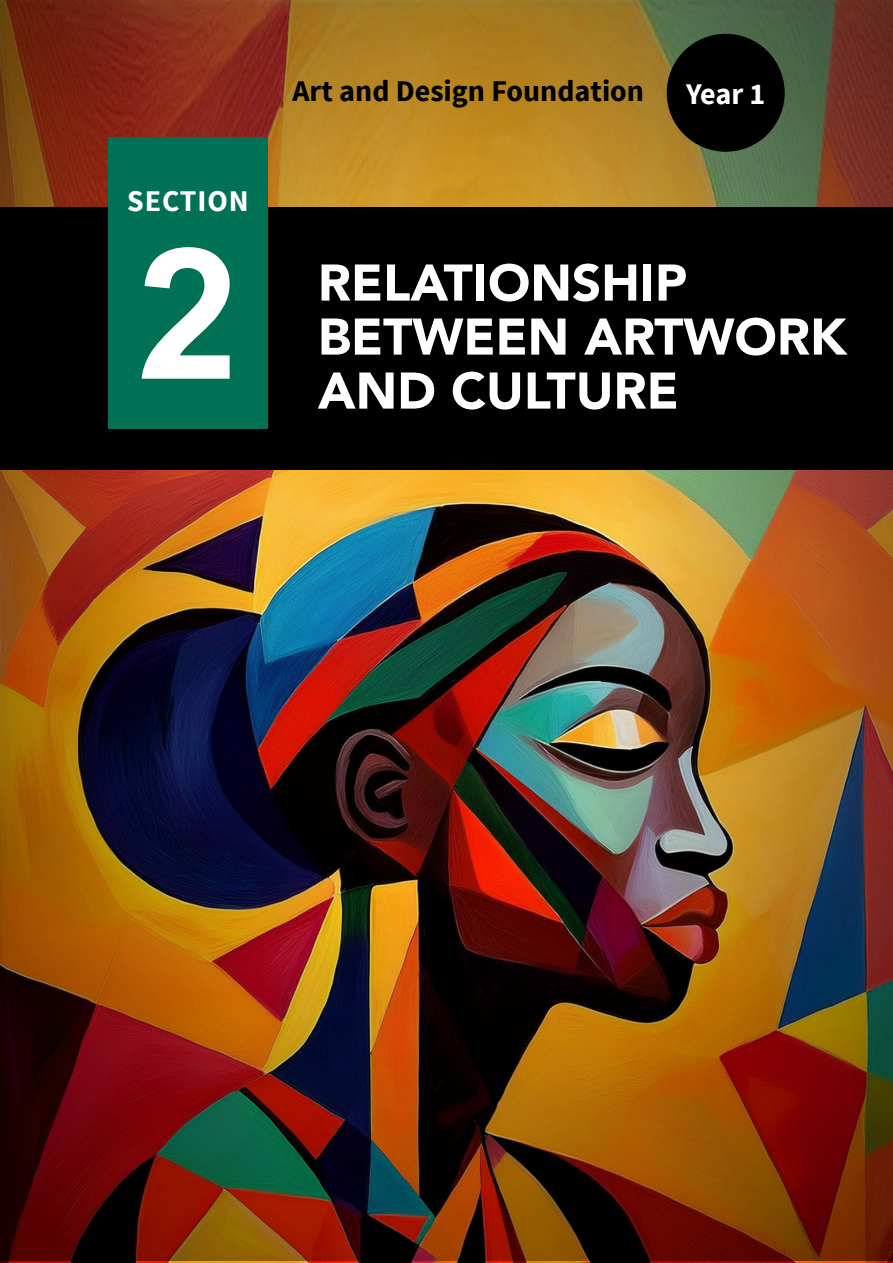
<style>
.page{position:relative;width:893px;height:1263px;background:#fff}
.page>*{position:absolute;margin:0;border:0;box-sizing:border-box;transform-origin:0 0}
.Section_Number{font:700 183px "Arial";color:#fff}
.SECTION_NAME{font:900 51px/54px "Avenir";color:#fff}
.t1{font:700 30px "Source Sans Pro";color:#000}
.Section_Number-2{font:700 30px "Source Sans Pro";letter-spacing:.03em;color:#fff}
</style>
<div class="page">
<img style="left:0;top:0;width:893px;height:1261px">
<div style="left:0;top:207px;width:893px;height:263px;background:#000"></div>
<div style="left:108px;top:138px;width:160px;height:291px;background:#007154"></div>
<div style="left:667px;top:34px;width:118px;height:118px;background:#000;border-radius:50%"></div>
<p class="Section_Number-2" style="left:127px;top:181px;width:123px">SECTION</p>
<p class="Section_Number" style="left:137px;top:185px;width:103px">2</p>
<p class="t1" style="left:292px;top:71px;width:353px">Art and Design Foundation</p>
<p class="Section_Number-2" style="left:686px;top:75px;width:81px">Year 1</p>
<p class="SECTION_NAME" style="left:318px;top:254px;width:530px">RELATIONSHIP<br>BETWEEN ARTWORK<br>AND CULTURE</p>
</div>
